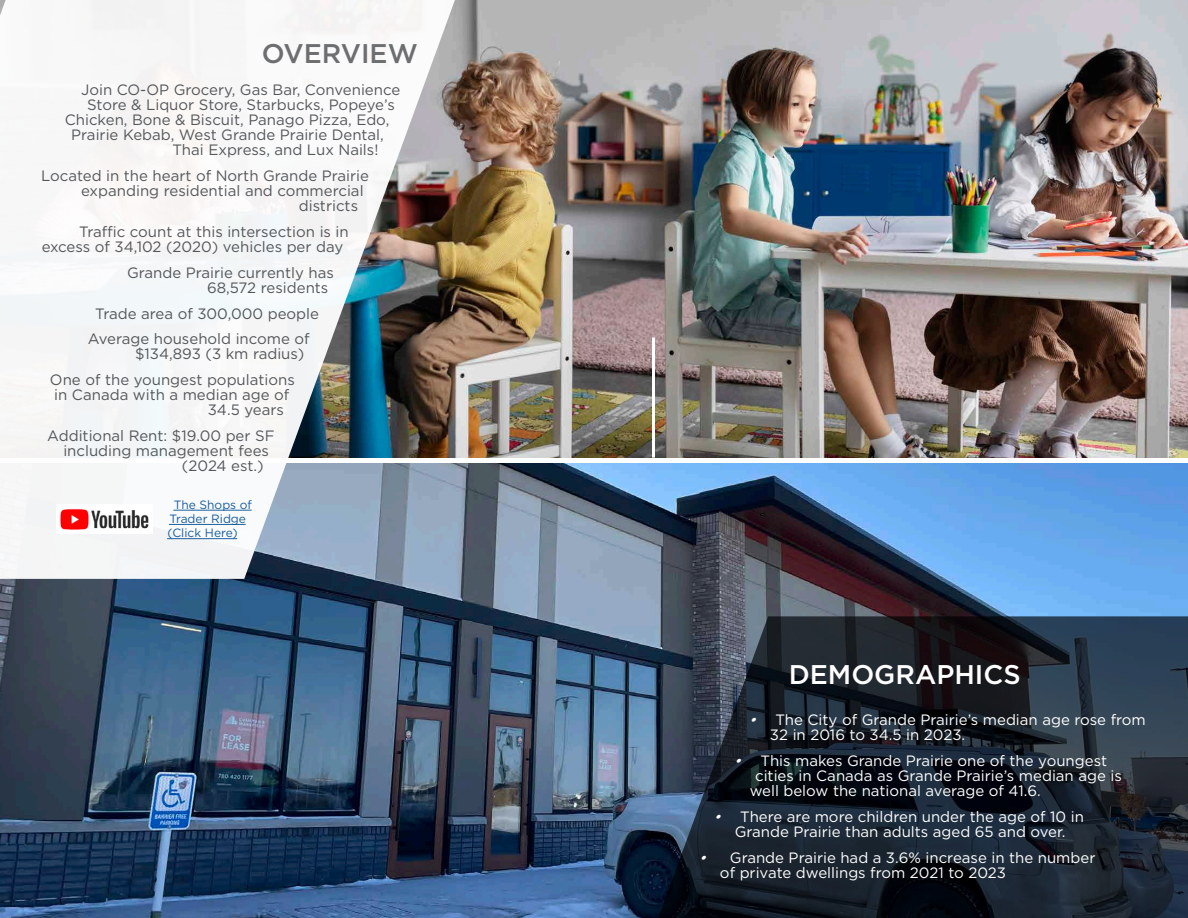
<style>
.page{position:relative;width:1188px;height:918px;background:#fff}
.page>*{position:absolute;margin:0;border:0;box-sizing:border-box;transform-origin:0 0}
.t1{font:500 27px "Gotham";color:#fff}
.t2{font:500 27px "Gotham";color:#6c6e70}
.t3{font:15px/15px "Gotham";color:#54575a}
.t4{font:15px/15px "Gotham";color:#fff}
.Body_Text{font:12px "Gotham";color:#175d9e}
.s1{font-style:italic}
</style>
<div class="page">
<img style="left:464px;top:0;width:724px;height:457px">
<img style="left:0;top:463px;width:1188px;height:455px">
<hr style="left:652px;top:338px;width:3px;height:120px;background:#fff">
<svg style="left:0;top:0;width:464px;height:579px;fill:#f5f6f6"></svg>
<img style="left:56px;top:504px;width:96px;height:29px">
<hr style="left:173px;top:510px;width:79px;height:1px;background:#175d9e">
<hr style="left:169px;top:524px;width:77px;height:1px;background:#175d9e">
<hr style="left:167px;top:538px;width:70px;height:1px;background:#175d9e">
<svg style="left:652px;top:616px;width:536px;height:302px;background:#1e2834"></svg>
<p class="t2" style="left:262px;top:36px;width:158px">OVERVIEW</p>
<p class="t3" style="left:81px;top:82px;width:321px">Join CO-OP Grocery, Gas Bar, Convenience</p>
<p class="t3" style="left:87px;top:97px;width:309px">Store &amp; Liquor Store, Starbucks, Popeye’s</p>
<p class="t3" style="left:65px;top:112px;width:326px">Chicken, Bone &amp; Biscuit, Panago Pizza, Edo,</p>
<p class="t3" style="left:71px;top:127px;width:314px">Prairie Kebab, West Grande Prairie Dental,</p>
<p class="t3" style="left:173px;top:142px;width:207px">Thai Express, and Lux Nails!</p>
<p class="t3" style="left:41px;top:168px;width:330px">Located in the heart of North Grande Prairie</p>
<p class="t3" style="left:81px;top:183px;width:284px">expanding residential and commercial</p>
<p class="t3" style="left:299px;top:198px;width:61px">districts</p>
<p class="t3" style="left:42px;top:224px;width:308px;text-indent:37px">Traffic count at this intersection is in excess of 34,102 (2020) vehicles per day</p>
<p class="t3" style="left:207px;top:265px;width:128px;text-indent:-80px">Grande Prairie currently has<br>68,572 residents</p>
<p class="t3" style="left:95px;top:306px;width:225px">Trade area of 300,000 people</p>
<p class="t3" style="left:135px;top:331px;width:176px;text-indent:-47px">Average household income of $134,893 (3 km radius)</p>
<p class="t3" style="left:50px;top:372px;width:246px">One of the youngest populations</p>
<p class="t3" style="left:54px;top:387px;width:237px">in Canada with a median age of</p>
<p class="t3" style="left:208px;top:402px;width:78px">34.5 years</p>
<p class="t3" style="left:47px;top:428px;width:229px">Additional Rent: $19.00 per SF</p>
<p class="t3" style="left:63px;top:443px;width:207px">including management fees</p>
<p class="t3" style="left:182px;top:458px;width:83px">(2024 est.)</p>
<p class="Body_Text" style="left:174px;top:497px;width:80px">The Shops of</p>
<p class="Body_Text" style="left:169px;top:511px;width:78px">Trader Ridge</p>
<p class="Body_Text" style="left:168px;top:526px;width:72px">(Click Here)</p>
<p class="t1" style="left:789px;top:657px;width:233px">DEMOGRAPHICS</p>
<p class="t4" style="left:770px;top:712px;width:377px;text-indent:-22px"><span class="s1">•</span> The City of Grande Prairie’s median age rose from<br>32 in 2016 to 34.5 in 2023.</p>
<p class="t4" style="left:734px;top:753px;width:375px"><span class="s1">•</span> This makes Grande Prairie one of the youngest</p>
<p class="t4" style="left:755px;top:768px;width:368px">cities in Canada as Grande Prairie’s median age is</p>
<p class="t4" style="left:750px;top:783px;width:293px">well below the national average of 41.6.</p>
<p class="t4" style="left:713px;top:809px;width:372px;text-align:center"><span class="s1">•</span> There are more children under the age of 10 in<br>Grande Prairie than adults aged 65 and over.</p>
<p class="t4" style="left:720px;top:850px;width:377px;text-indent:-22px"><span class="s1">•</span> Grande Prairie had a 3.6% increase in the number of private dwellings from 2021 to 2023</p>
</div>
